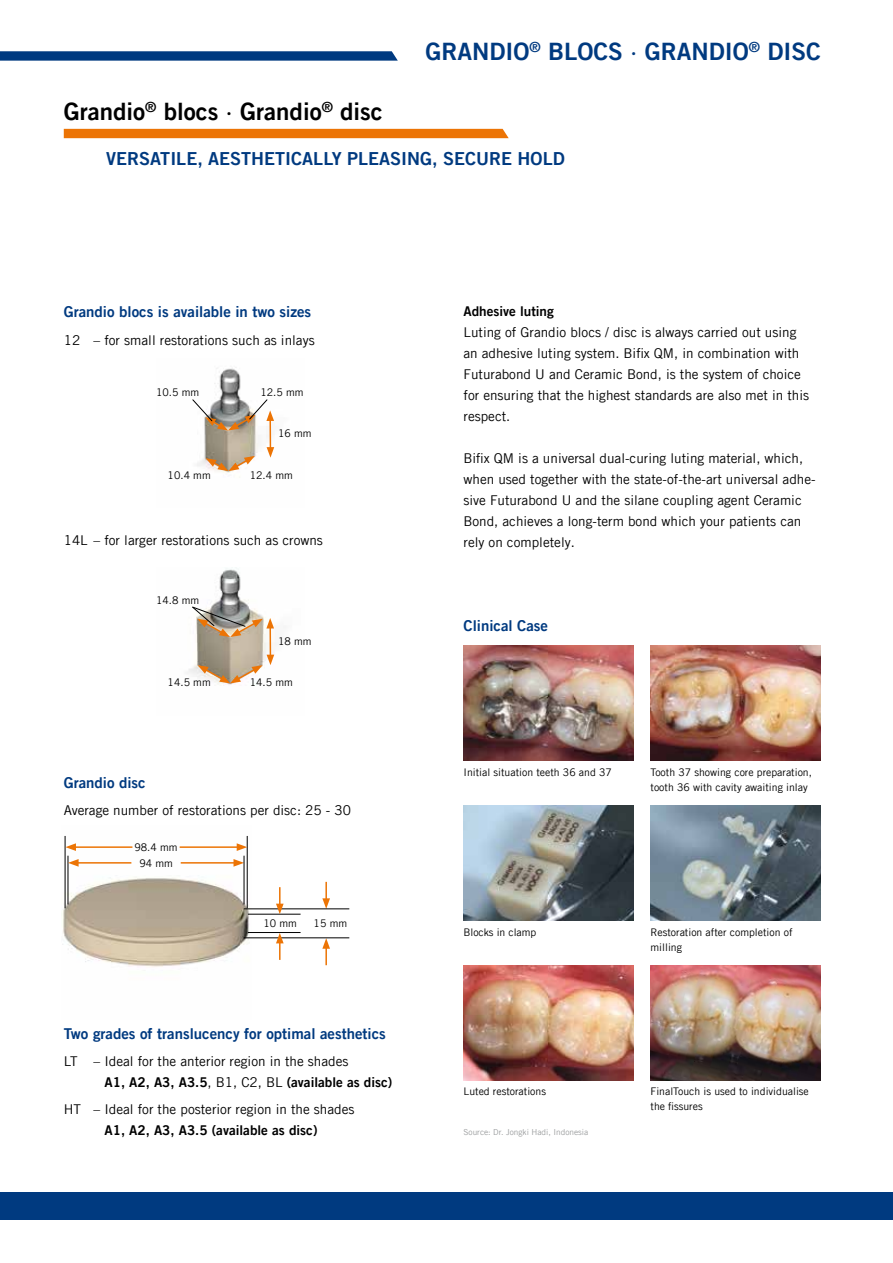
<style>
.page{position:relative;width:893px;height:1263px;background:#fff}
.page>*{position:absolute;margin:0;border:0;box-sizing:border-box;transform-origin:0 0}
.t1{font:24px "Trade Gothic LT Com Bd 2";color:#003a80}
.t2{font:24px "Trade Gothic LT Com Bd 2";color:#000}
.t3{font:18px "Trade Gothic LT Com Bd 2";color:#003a80}
.t4{font:15px "Trade Gothic LT Com Bd 2";color:#003a80}
.t5{font:13.5px/21px "Trade Gothic LT Com";color:#000}
.t6{font:13.5px "Trade Gothic LT Com Bd 2";color:#000}
.t7{font:10.5px/15px "Trade Gothic LT Com";color:#000}
.t8{font:8.25px "Trade Gothic LT Com";color:#9c9e9f}
.s1{font-family:"Trade Gothic LT Com"}
</style>
<div class="page">
<div style="left:0;top:1192px;width:893px;height:28px;background:#003a80"></div>
<svg style="left:0;top:51px;width:398px;height:10px;background:#124788"></svg>
<img style="left:197px;top:367px;width:78px;height:106px">
<hr style="left:269px;top:419px;width:2px;height:30px;background:#ec7405">
<svg style="left:267px;top:447px;width:7px;height:11px"></svg>
<svg style="left:206px;top:456px;width:49px;height:15px"></svg>
<svg style="left:192px;top:399px;width:82px;height:32px"></svg>
<img style="left:187px;top:569px;width:89px;height:116px">
<hr style="left:269px;top:626px;width:2px;height:31px;background:#ec7405">
<svg style="left:198px;top:655px;width:76px;height:28px"></svg>
<svg style="left:192px;top:606px;width:82px;height:31px"></svg>
<img style="left:463px;top:965px;width:171px;height:115px">
<img style="left:463px;top:646px;width:171px;height:115px">
<img style="left:650px;top:965px;width:171px;height:115px">
<img style="left:650px;top:646px;width:171px;height:115px">
<img style="left:463px;top:806px;width:171px;height:115px">
<img style="left:650px;top:806px;width:171px;height:115px">
<div style="left:64px;top:129px;width:445px;height:9px;background:#ec7405"></div>
<img style="left:62px;top:835px;width:189px;height:132px">
<hr style="left:65px;top:836px;width:1px;height:72px;background:#000">
<hr style="left:247px;top:836px;width:1px;height:72px;background:#000">
<hr style="left:74px;top:846px;width:58px;height:2px;background:#ec7405">
<svg style="left:65px;top:843px;width:11px;height:8px"></svg>
<hr style="left:180px;top:846px;width:59px;height:2px;background:#ec7405">
<svg style="left:237px;top:843px;width:10px;height:8px"></svg>
<hr style="left:68px;top:856px;width:1px;height:48px;background:#000">
<hr style="left:76px;top:862px;width:55px;height:1px;background:#ec7405">
<svg style="left:68px;top:859px;width:11px;height:8px"></svg>
<hr style="left:181px;top:862px;width:55px;height:1px;background:#ec7405">
<svg style="left:233px;top:859px;width:11px;height:8px"></svg>
<hr style="left:244px;top:856px;width:1px;height:48px;background:#000">
<hr style="left:248px;top:914px;width:53px;height:1px;background:#000">
<hr style="left:248px;top:932px;width:53px;height:1px;background:#000">
<svg style="left:322px;top:882px;width:8px;height:26px"></svg>
<svg style="left:322px;top:938px;width:8px;height:27px"></svg>
<hr style="left:244px;top:908px;width:105px;height:1px;background:#000">
<hr style="left:244px;top:937px;width:105px;height:1px;background:#000">
<svg style="left:276px;top:887px;width:8px;height:27px"></svg>
<svg style="left:276px;top:933px;width:8px;height:27px"></svg>
<h1 class="t1" style="left:426px;top:37px;width:397px">Grandio<sup>®</sup> blocs <span class="s1">·</span> Grandio<sup>®</sup> disc</h1>
<h1 class="t2" style="left:64px;top:97px;width:321px">Grandio<sup>®</sup> blocs <span class="s1">·</span> Grandio<sup>®</sup> disc</h1>
<h2 class="t3" style="left:106px;top:147px;width:147px">Versatile, aesthet</h2>
<h2 class="t3" style="left:285px;top:147px;width:281px">ically pleasing , secu re hold</h2>
<p class="t4" style="left:64px;top:303px;width:249px">Grandio blocs is available in two sizes</p>
<p class="t5" style="left:64px;top:329px;width:252px">12 – for small restorations such as inlays</p>
<p class="t7" style="left:156px;top:385px;width:45px">10.5 mm</p>
<p class="t7" style="left:260px;top:385px;width:45px">12.5 mm</p>
<p class="t7" style="left:278px;top:426px;width:35px">16 mm</p>
<p class="t7" style="left:168px;top:467px;width:45px">10.4 mm</p>
<p class="t7" style="left:250px;top:467px;width:45px">12.4 mm</p>
<p class="t5" style="left:64px;top:529px;width:261px">14L – for larger restorations such as crowns</p>
<p class="t7" style="left:156px;top:592px;width:45px">14.8 mm</p>
<p class="t7" style="left:278px;top:633px;width:35px">18 mm</p>
<p class="t7" style="left:168px;top:675px;width:45px">14.5 mm</p>
<p class="t7" style="left:250px;top:675px;width:45px">14.5 mm</p>
<p class="t4" style="left:64px;top:773px;width:84px">Grandio disc</p>
<p class="t5" style="left:64px;top:800px;width:289px">Average number of restorations per disc: 25 - 30</p>
<p class="t7" style="left:134px;top:839px;width:45px;line-height:15.9px;text-align:center">98.4 mm<br>94 mm</p>
<p class="t7" style="left:263px;top:916px;width:35px">10 mm</p>
<p class="t7" style="left:314px;top:916px;width:35px">15 mm</p>
<p class="t4" style="left:64px;top:1024px;width:324px">Two grades of translucency for optimal aesthetics</p>
<p class="t5" style="left:64px;top:1050px;width:286px">LT – Ideal for the anterior region in the shades</p>
<p class="t6" style="left:105px;top:1074px;width:289px">A1, A2, A3, A3.5<span class="s1">, B1, C2, BL</span> (available as disc)</p>
<p class="t5" style="left:64px;top:1099px;width:292px">HT – Ideal for the posterior region in the shades</p>
<p class="t6" style="left:105px;top:1122px;width:214px">A1, A2, A3, A3.5 (available as disc)</p>
<p class="t6" style="left:463px;top:303px;width:92px">Adhesive luting</p>
<p class="t5" style="left:463px;top:322px;width:347px">Luting of Grandio blocs / disc is always carried out using an adhesive luting system. Bifix QM, in combination with Futurabond U and Ceramic Bond, is the system of choice for ensuring that the highest standards are also met in this respect.</p>
<p class="t5" style="left:463px;top:448px;width:354px">Bifix QM is a universal dual-curing luting material, which, when used together with the state-of-the-art universal adhe&shy;sive Futurabond U and the silane coupling agent Ceramic Bond, achieves a long-term bond which your patients can rely on completely.</p>
<p class="t4" style="left:463px;top:616px;width:86px">Clinical Case</p>
<p class="t7" style="left:463px;top:764px;width:150px">Initial situation teeth 36 and 37</p>
<p class="t7" style="left:650px;top:764px;width:163px">Tooth 37 showing core preparation, tooth 36 with cavity awaiting inlay</p>
<p class="t7" style="left:463px;top:924px;width:74px">Blocks in clamp</p>
<p class="t7" style="left:463px;top:1084px;width:84px">Luted restorations</p>
<p class="t8" style="left:463px;top:1127px;width:126px">Source: Dr. Jongki Hadi, Indonesia</p>
<p class="t7" style="left:650px;top:924px;width:144px">Restoration after completion of milling</p>
<p class="t7" style="left:650px;top:1084px;width:160px">FinalTouch is used to individualise the fissures</p>
</div>
